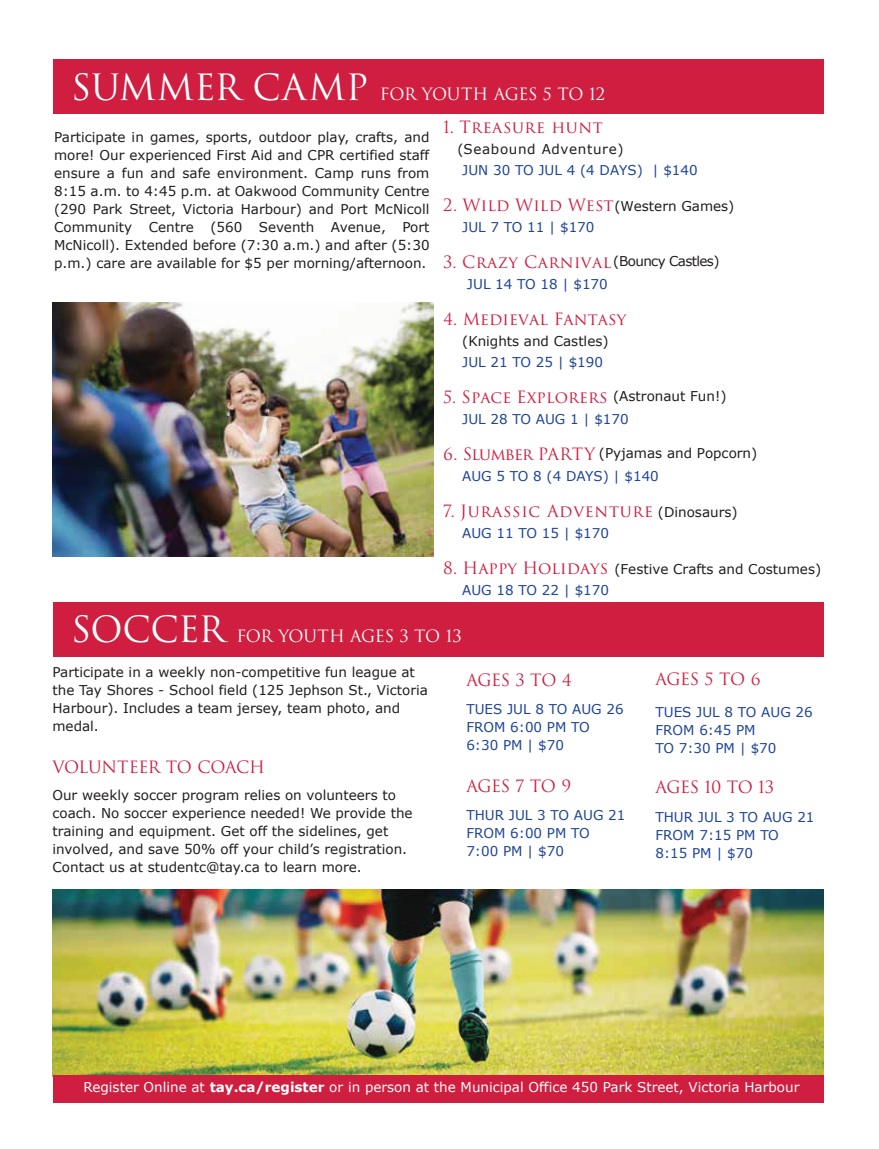
<style>
.page{position:relative;width:879px;height:1149px;background:#fff}
.page>*{position:absolute;margin:0;border:0;box-sizing:border-box;transform-origin:0 0}
.t1{font:16.5px "Trajan Pro 3";letter-spacing:.005em;color:#cf1e40}
.t2{font:16.5px "Trajan Pro 3";letter-spacing:-.02em;color:#fff}
.t3{font:16.5px "Trajan Pro 3";letter-spacing:.025em;color:#cf1e40}
.t4{font:16.5px "Trajan Pro 3";letter-spacing:.04em;color:#cf1e40}
.t5{font:16.5px "Trajan Pro 3";letter-spacing:-.025em;color:#cf1e40}
.t6{font:16.5px "Trajan Pro 3";letter-spacing:.03em;color:#cf1e40}
.t7{font:16.5px "Trajan Pro 3";letter-spacing:-.02em;color:#cf1e40}
.t8{font:13.5px/18px "Verdana";color:#211d1e}
.t9{font:13.5px/18px "Verdana";color:#1f4499}
.t10{font:13.5px "Verdana";color:#fff}
.t11{font:13.5px "Verdana";letter-spacing:.045em;color:#211d1e}
.s1{font-size:35.25px}
.s2{font-family:"Verdana";font-size:13.5px;color:#211d1e}
.s3{font-family:"Trajan Pro 3";font-size:16.5px;color:#cf1e40}
.s4{color:#1f4499}
.s5{font-weight:700}
</style>
<div class="page">
<div style="left:53px;top:602px;width:770px;height:54px;background:#cf1e40"></div>
<div style="left:53px;top:59px;width:770px;height:54px;background:#cf1e40"></div>
<img style="left:53px;top:889px;width:770px;height:185px">
<div style="left:53px;top:1074px;width:770px;height:27px;background:#cf1e40"></div>
<img style="left:53px;top:302px;width:380px;height:254px">
<p class="t2" style="left:71px;top:82px;width:535px"><span class="s1">SUMMER CAMP</span> FOR YOUTH AGES 5 TO 12</p>
<p class="t8" style="left:54px;top:128px;width:377px;text-align:justify">Participate in games, sports, outdoor play, crafts, and more! Our experienced First Aid and CPR certified staff ensure a fun and safe environment. Camp runs from 8:15 a.m. to 4:45 p.m. at Oakwood Community Centre (290 Park Street, Victoria Harbour) and Port McNicoll Community Centre (560 Seventh Avenue, Port McNicoll). Extended before (7:30 a.m.) and after (5:30 p.m.) care are available for $5 per morning/afternoon.</p>
<p class="t6" style="left:443px;top:116px;width:161px">1. Treasure hunt</p>
<p class="t11" style="left:457px;top:140px;width:167px">(Seabound Adventure)</p>
<p class="t9" style="left:462px;top:161px;width:237px">JUN 30 TO JUL 4 (4 DAYS) | $140</p>
<p class="t1" style="left:443px;top:194px;width:292px">2. Wild Wild West<span class="s2">(Western Games)</span></p>
<p class="t9" style="left:462px;top:218px;width:134px">JUL 7 TO 11 | $170</p>
<p class="t3" style="left:443px;top:251px;width:277px">3. Crazy Carnival<span class="s2">(Bouncy Castles)</span></p>
<p class="t9" style="left:466px;top:275px;width:142px">JUL 14 TO 18 | $170</p>
<p class="t1" style="left:443px;top:308px;width:184px">4. Medieval Fantasy</p>
<p class="t8" style="left:462px;top:332px;width:148px">(Knights and Castles)</p>
<p class="t9" style="left:462px;top:353px;width:142px">JUL 21 TO 25 | $190</p>
<p class="t1" style="left:443px;top:386px;width:284px">5. Space Explorers <span class="s2">(Astronaut Fun!)</span></p>
<p class="t9" style="left:462px;top:410px;width:168px">JUL 28 TO AUG 1 | $170</p>
<p class="t8" style="left:462px;top:442px;width:296px;line-height:22.8px;text-indent:-19px"><span class="s3">6. Slumber PARTY</span> (Pyjamas and Popcorn)<br><span class="s4">AUG 5 TO 8 (4 DAYS) | $140</span></p>
<p class="t4" style="left:443px;top:500px;width:296px">7. Jurassic Adventure <span class="s2">(Dinosaurs)</span></p>
<p class="t9" style="left:462px;top:524px;width:148px">AUG 11 TO 15 | $170</p>
<p class="t8" style="left:462px;top:558px;width:360px;line-height:21px;text-indent:-19px"><span class="s3">8. Happy Holidays</span> (Festive Crafts and Costumes)<br><span class="s4">AUG 18 TO 22 | $170</span></p>
<p class="t2" style="left:71px;top:625px;width:392px"><span class="s1">SOCCER</span> FOR YOUTH AGES 3 TO 13</p>
<p class="t8" style="left:52px;top:662px;width:377px">Participate in a weekly non-competitive fun league at the Tay Shores - School field (125 Jephson St., Victoria Harbour). Includes a team jersey, team photo, and medal.</p>
<p class="t5" style="left:52px;top:755px;width:214px">VOLUNTEER TO COACH</p>
<p class="t8" style="left:52px;top:785px;width:361px">Our weekly soccer program relies on volunteers to coach. No soccer experience needed! We provide the training and equipment. Get off the sidelines, get involved, and save 50% off your child’s registration.<br>Contact us at studentc@tay.ca to learn more.</p>
<p class="t1" style="left:466px;top:668px;width:107px">AGES 3 TO 4</p>
<p class="t9" style="left:466px;top:700px;width:159px">TUES JUL 8 TO AUG 26<br>FROM 6:00 PM TO<br>6:30 PM | $70</p>
<p class="t1" style="left:466px;top:774px;width:106px">AGES 7 TO 9</p>
<p class="t9" style="left:466px;top:805px;width:160px">THUR JUL 3 TO AUG 21<br>FROM 6:00 PM TO<br>7:00 PM | $70</p>
<p class="t1" style="left:655px;top:667px;width:107px">AGES 5 TO 6</p>
<p class="t9" style="left:655px;top:702px;width:159px">TUES JUL 8 TO AUG 26<br>FROM 6:45 PM<br>TO 7:30 PM | $70</p>
<p class="t7" style="left:655px;top:775px;width:120px">AGES 10 TO 13</p>
<p class="t9" style="left:655px;top:807px;width:160px">THUR JUL 3 TO AUG 21<br>FROM 7:15 PM TO<br>8:15 PM | $70</p>
<p class="t10" style="left:83px;top:1077px;width:717px">Register Online at <span class="s5">tay.ca/register</span> or in person at the Municipal Office 450 Park Street, Victoria Harbour</p>
</div>
